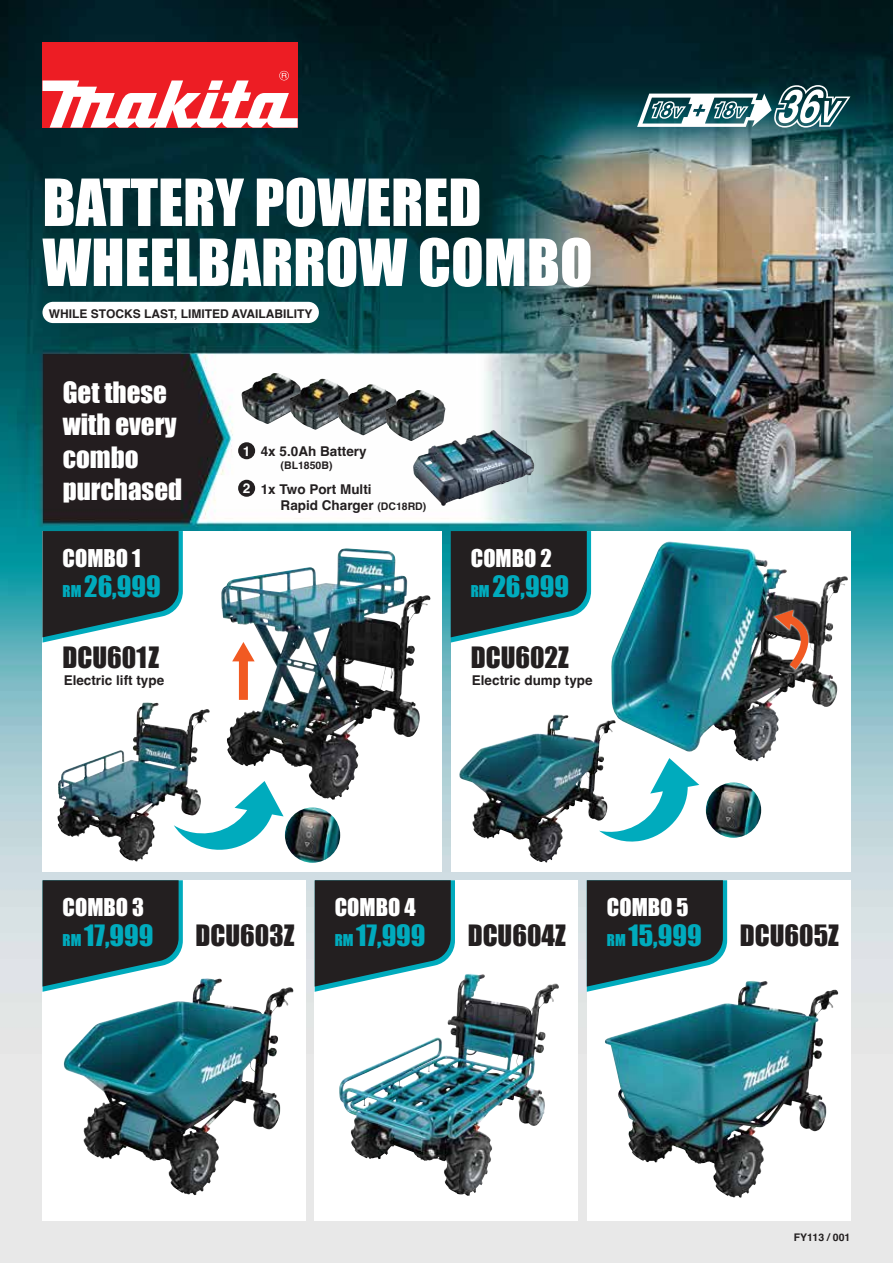
<style>
.page{position:relative;width:893px;height:1263px;background:#fff}
.page>*{position:absolute;margin:0;border:0;box-sizing:border-box;transform-origin:0 0}
.t1{font:60px/60px "Impact";color:#fff}
.t2{font:27px "Impact";color:#00abbd}
.t3{font:27px "Impact";color:#231f20}
.t4{font:27px/32.4px "Impact";color:#fff}
.t5{font:22.5px "Impact";color:#fff}
.t6{font:700 13.5px/16.2px "Helvetica";color:#231f20}
.t7{font:700 12px "Helvetica";color:#231f20}
.t8{font:700 10.5px "Helvetica";color:#231f20}
.s1{font-size:15px}
.s2{font-size:10.5px}
</style>
<div class="page">
<img style="left:0;top:0;width:893px;height:1263px">
<svg style="left:43px;top:531px;width:399px;height:340px"></svg>
<div style="left:451px;top:531px;width:399px;height:340px;background:#fff"></div>
<svg style="left:315px;top:880px;width:263px;height:340px"></svg>
<svg style="left:43px;top:880px;width:263px;height:340px"></svg>
<svg style="left:587px;top:880px;width:263px;height:340px"></svg>
<svg style="left:637px;top:85px;width:213px;height:43px"></svg>
<div style="left:42px;top:43px;width:256px;height:85px;background:#ed1d24"></div>
<svg style="left:42px;top:71px;width:256px;height:57px"></svg>
<div style="left:42px;top:302px;width:277px;height:21px;background:#fff;border-radius:11px"></div>
<img style="left:413px;top:430px;width:122px;height:76px">
<img style="left:242px;top:373px;width:60px;height:51px">
<img style="left:290px;top:379px;width:60px;height:51px">
<img style="left:337px;top:384px;width:60px;height:51px">
<img style="left:385px;top:390px;width:60px;height:51px">
<div style="left:238px;top:442px;width:17px;height:17px;background:#231f20;border-radius:50%"></div>
<div style="left:238px;top:480px;width:17px;height:17px;background:#231f20;border-radius:50%"></div>
<svg style="left:174px;top:781px;width:110px;height:72px"></svg>
<svg style="left:599px;top:758px;width:100px;height:84px"></svg>
<img style="left:57px;top:703px;width:86px;height:134px">
<img style="left:285px;top:807px;width:55px;height:56px;border-radius:28px">
<img style="left:706px;top:782px;width:55px;height:56px;border-radius:28px">
<img style="left:459px;top:715px;width:95px;height:124px">
<img style="left:221px;top:549px;width:121px;height:198px">
<div style="left:239px;top:658px;width:9px;height:42px;background:#f15a22"></div>
<svg style="left:232px;top:642px;width:23px;height:19px"></svg>
<svg style="left:43px;top:531px;width:140px;height:112px"></svg>
<svg style="left:43px;top:880px;width:140px;height:112px"></svg>
<svg style="left:315px;top:880px;width:140px;height:112px"></svg>
<svg style="left:587px;top:880px;width:140px;height:112px"></svg>
<svg style="left:451px;top:531px;width:140px;height:112px"></svg>
<img style="left:611px;top:550px;width:168px;height:211px">
<img style="left:771px;top:607px;width:40px;height:65px">
<svg style="left:774px;top:609px;width:41px;height:68px"></svg>
<img style="left:64px;top:978px;width:144px;height:181px">
<img style="left:339px;top:974px;width:132px;height:185px">
<img style="left:605px;top:981px;width:148px;height:182px">
<h1 class="t1" style="left:42px;top:171px;width:552px">BATTERY POWERED<br>WHEELBARROW COMBO</h1>
<p class="t7" style="left:49px;top:306px;width:265px">WHILE STOCKS LAST, LIMITED AVAILABILITY</p>
<h2 class="t4" style="left:63px;top:375px;width:121px">Get these with every combo purchased</h2>
<h3 class="t5" style="left:63px;top:540px;width:80px">COMBO 1</h3>
<h2 class="t2" style="left:63px;top:565px;width:100px"><span class="s1">RM</span> 26,999</h2>
<h2 class="t3" style="left:63px;top:637px;width:98px">DCU601Z</h2>
<p class="t6" style="left:64px;top:673px;width:102px">Electric lift type</p>
<p class="t6" style="left:261px;top:445px;width:107px">4x 5.0Ah Battery</p>
<p class="t8" style="left:281px;top:459px;width:53px">(BL1850B)</p>
<p class="t6" style="left:281px;top:482px;width:147px;text-indent:-20px">1x Two Port Multi<br>Rapid Charger <span class="s2">(DC18RD)</span></p>
<h3 class="t5" style="left:471px;top:540px;width:82px">COMBO 2</h3>
<h2 class="t2" style="left:471px;top:565px;width:100px"><span class="s1">RM</span> 26,999</h2>
<h2 class="t3" style="left:471px;top:637px;width:100px">DCU602Z</h2>
<p class="t6" style="left:472px;top:673px;width:122px">Electric dump type</p>
<h3 class="t5" style="left:63px;top:889px;width:83px">COMBO 3</h3>
<h2 class="t2" style="left:63px;top:914px;width:92px"><span class="s1">RM</span> 17,999</h2>
<h3 class="t5" style="left:335px;top:889px;width:82px">COMBO 4</h3>
<h2 class="t2" style="left:335px;top:914px;width:92px"><span class="s1">RM</span> 17,999</h2>
<h3 class="t5" style="left:607px;top:889px;width:83px">COMBO 5</h3>
<h2 class="t2" style="left:607px;top:914px;width:96px"><span class="s1">RM</span> 15,999</h2>
<h2 class="t3" style="left:196px;top:914px;width:100px">DCU603Z</h2>
<h2 class="t3" style="left:468px;top:914px;width:99px">DCU604Z</h2>
<h2 class="t3" style="left:740px;top:914px;width:100px">DCU605Z</h2>
<p class="t8" style="left:794px;top:1231px;width:58px">FY113 / 001</p>
</div>
